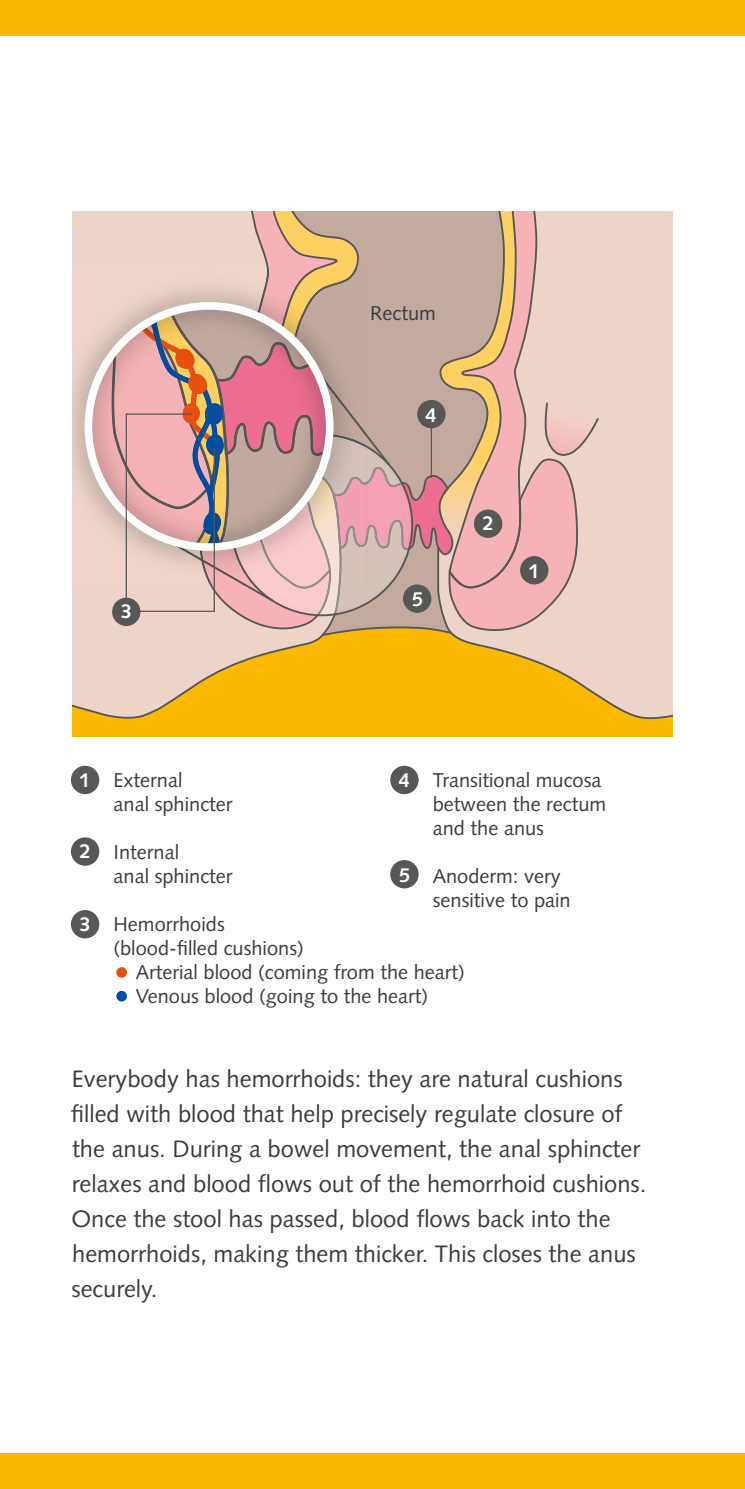
<style>
.page{position:relative;width:745px;height:1489px;background:#fff}
.page>*{position:absolute;margin:0;border:0;box-sizing:border-box;transform-origin:0 0}
.t1{font:23.75px/35px "Syntax LT Std";color:#3c3c3b}
.t2{font:20px/24px "Syntax LT Std";color:#3c3c3b}
.t3{font:700 20px "Syntax LT Std";color:#fff}
</style>
<div class="page">
<div style="left:0;top:0;width:744px;height:35px;background:#fbba00"></div>
<div style="left:0;top:1453px;width:744px;height:35px;background:#fbba00"></div>
<div style="left:72px;top:211px;width:600px;height:525px;background:#fbba00"></div>
<div style="left:72px;top:211px;width:16px;height:500px;background:#edd4c9"></div>
<img style="left:72px;top:268px;width:16px;height:318px">
<div style="left:71px;top:765px;width:28px;height:29px;background:#575756;border-radius:50%"></div>
<div style="left:390px;top:765px;width:28px;height:29px;background:#575756;border-radius:50%"></div>
<div style="left:390px;top:860px;width:28px;height:28px;background:#575756;border-radius:50%"></div>
<div style="left:71px;top:837px;width:28px;height:28px;background:#575756;border-radius:50%"></div>
<div style="left:71px;top:910px;width:28px;height:28px;background:#575756;border-radius:50%"></div>
<svg style="left:88px;top:211px;width:584px;height:508px;background:#ddb89d"></svg>
<div style="left:116px;top:967px;width:11px;height:10px;background:#e94e0f;border-radius:50%"></div>
<div style="left:116px;top:990px;width:11px;height:11px;background:#004f9f;border-radius:50%"></div>
<p class="t2" style="left:370px;top:301px;width:67px">Rectum</p>
<p class="t3" style="left:121px;top:600px;width:13px">3</p>
<p class="t3" style="left:425px;top:403px;width:13px">4</p>
<p class="t3" style="left:412px;top:587px;width:13px">5</p>
<p class="t3" style="left:482px;top:512px;width:13px">2</p>
<p class="t3" style="left:528px;top:559px;width:13px">1</p>
<p class="t3" style="left:79px;top:769px;width:13px">1</p>
<p class="t3" style="left:80px;top:839px;width:13px">2</p>
<p class="t3" style="left:80px;top:912px;width:13px">3</p>
<p class="t2" style="left:113px;top:767px;width:120px">External<br>anal sphincter</p>
<p class="t2" style="left:113px;top:839px;width:120px">Internal<br>anal sphincter</p>
<p class="t2" style="left:113px;top:911px;width:113px">Hemorrhoids</p>
<p class="t2" style="left:113px;top:935px;width:192px">(blood-filled cushions)</p>
<p class="t2" style="left:136px;top:959px;width:330px">Arterial blood (coming from the heart)</p>
<p class="t2" style="left:136px;top:983px;width:294px">Venous blood (going to the heart)</p>
<p class="t2" style="left:432px;top:767px;width:175px">Transitional mucosa between the rectum and the anus</p>
<p class="t2" style="left:432px;top:863px;width:139px">Anoderm: very sensitive to pain</p>
<p class="t3" style="left:398px;top:769px;width:13px">4</p>
<p class="t3" style="left:399px;top:863px;width:13px">5</p>
<p class="t1" style="left:71px;top:1061px;width:576px">Everybody has hemorrhoids: they are natural cushions filled with blood that help precisely regulate closure of the anus. During a bowel movement, the anal sphincter relaxes and blood flows out of the hemorrhoid cushions.<br>Once the stool has passed, blood flows back into the hemorrhoids, making them thicker. This closes the anus securely.</p>
</div>
